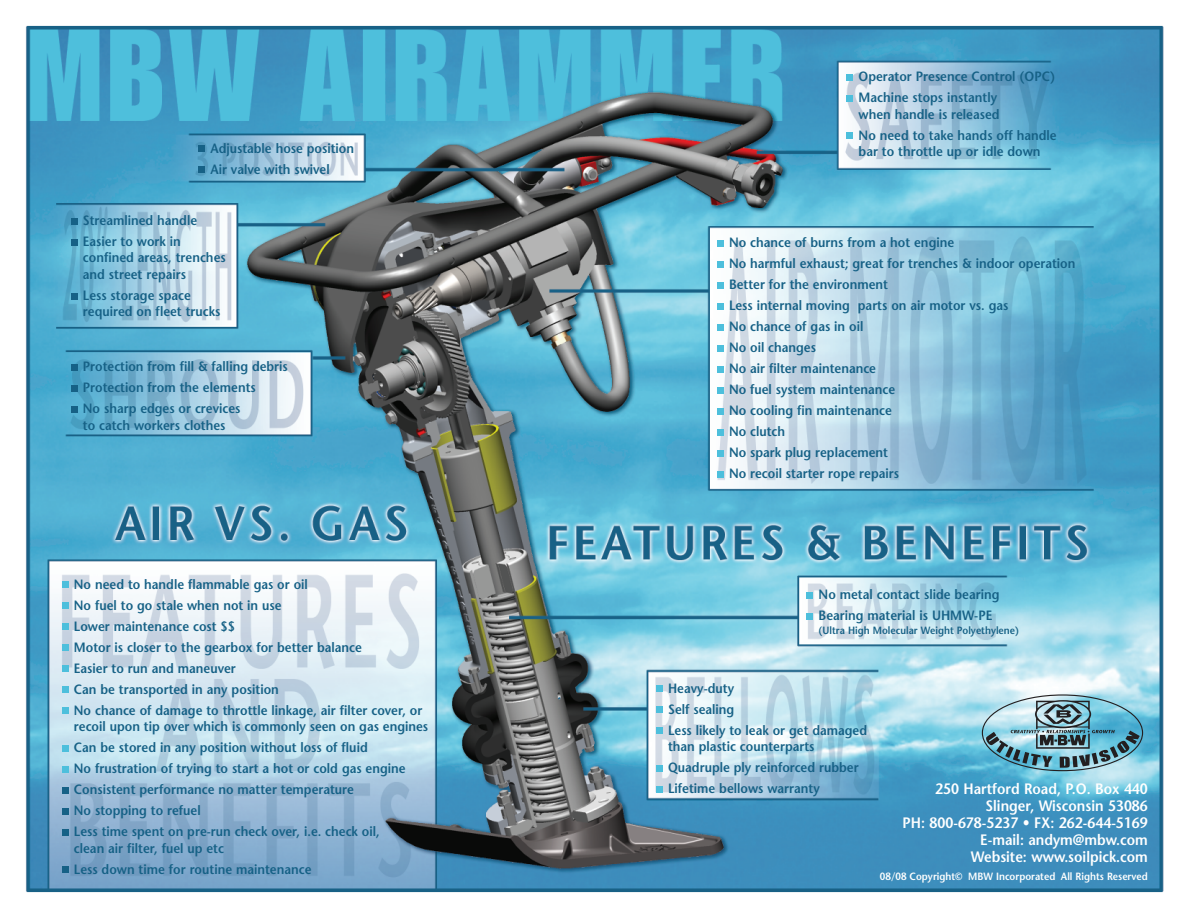
<style>
.page{position:relative;width:1188px;height:918px;background:#fff}
.page>*{position:absolute;margin:0;border:0;box-sizing:border-box;transform-origin:0 0}
.t1{font:600 15.15px/17px "Stone Sans";color:#fff;text-align:right;scale:.92 1}
.t2{font:600 13.5px/21px "Stone Sans";color:#166186;scale:.92 1}
.t3{font:600 10.5px "Stone Sans";color:#fff;scale:.92 1}
.t4{font:600 10.5px "Stone Sans";color:#166186;scale:.92 1}
</style>
<div class="page">
<img style="left:26px;top:25px;width:1138px;height:868px">
<svg style="left:986px;top:700px;width:154px;height:68px;background:#74a6b6"></svg>
<svg style="left:717px;top:471px;width:6px;height:6px"></svg>
<svg style="left:717px;top:450px;width:6px;height:6px"></svg>
<svg style="left:717px;top:429px;width:6px;height:6px"></svg>
<svg style="left:717px;top:408px;width:6px;height:6px"></svg>
<svg style="left:717px;top:387px;width:6px;height:6px"></svg>
<svg style="left:717px;top:366px;width:6px;height:6px"></svg>
<svg style="left:717px;top:345px;width:6px;height:6px"></svg>
<svg style="left:717px;top:324px;width:6px;height:6px"></svg>
<svg style="left:717px;top:303px;width:6px;height:6px"></svg>
<svg style="left:717px;top:282px;width:6px;height:6px"></svg>
<svg style="left:717px;top:261px;width:6px;height:6px"></svg>
<svg style="left:717px;top:240px;width:6px;height:6px"></svg>
<svg style="left:847px;top:133px;width:6px;height:6px"></svg>
<div style="left:847px;top:95px;width:6px;height:7px;background:#4dbfdc"></div>
<div style="left:847px;top:74px;width:6px;height:7px;background:#4dbfdc"></div>
<svg style="left:656px;top:786px;width:6px;height:6px"></svg>
<svg style="left:656px;top:765px;width:6px;height:6px"></svg>
<svg style="left:656px;top:728px;width:6px;height:6px"></svg>
<svg style="left:656px;top:707px;width:6px;height:6px"></svg>
<svg style="left:656px;top:686px;width:6px;height:6px"></svg>
<svg style="left:62px;top:867px;width:6px;height:6px"></svg>
<svg style="left:62px;top:829px;width:6px;height:6px"></svg>
<svg style="left:62px;top:808px;width:6px;height:6px"></svg>
<svg style="left:62px;top:787px;width:6px;height:6px"></svg>
<svg style="left:62px;top:766px;width:6px;height:6px"></svg>
<svg style="left:62px;top:745px;width:6px;height:6px"></svg>
<svg style="left:62px;top:708px;width:6px;height:6px"></svg>
<svg style="left:62px;top:687px;width:6px;height:6px"></svg>
<svg style="left:62px;top:666px;width:6px;height:6px"></svg>
<svg style="left:62px;top:645px;width:6px;height:6px"></svg>
<svg style="left:62px;top:624px;width:6px;height:6px"></svg>
<svg style="left:62px;top:603px;width:6px;height:6px"></svg>
<svg style="left:62px;top:582px;width:6px;height:6px"></svg>
<div style="left:198px;top:167px;width:7px;height:6px;background:#166186"></div>
<div style="left:198px;top:146px;width:7px;height:6px;background:#166186"></div>
<svg style="left:71px;top:293px;width:6px;height:6px"></svg>
<svg style="left:71px;top:239px;width:6px;height:6px"></svg>
<svg style="left:71px;top:218px;width:6px;height:6px"></svg>
<svg style="left:807px;top:613px;width:6px;height:6px"></svg>
<svg style="left:807px;top:592px;width:6px;height:6px"></svg>
<svg style="left:71px;top:406px;width:6px;height:6px"></svg>
<svg style="left:71px;top:385px;width:6px;height:6px"></svg>
<svg style="left:71px;top:364px;width:6px;height:6px"></svg>
<p class="t2" style="left:210px;top:139px;width:158px">Adjustable hose position<br>Air valve with swivel</p>
<p class="t2" style="left:83px;top:211px;width:126px">Streamlined handle<br>Easier to work in</p>
<p class="t2" style="left:83px;top:251px;width:157px;line-height:16.5px">confined areas, trenches and street repairs</p>
<p class="t2" style="left:83px;top:288px;width:151px;line-height:16.5px">Less storage space required on fleet trucks</p>
<p class="t2" style="left:83px;top:357px;width:224px">Protection from fill &amp; falling debris<br>Protection from the elements<br>No sharp edges or crevices</p>
<p class="t2" style="left:83px;top:416px;width:156px">to catch workers clothes</p>
<p class="t2" style="left:74px;top:575px;width:380px">No need to handle flammable gas or oil<br>No fuel to go stale when not in use<br>Lower maintenance cost $$<br>Motor is closer to the gearbox for better balance<br>Easier to run and maneuver<br>Can be transported in any position<br>No chance of damage to throttle linkage, air filter cover, or</p>
<p class="t2" style="left:74px;top:717px;width:387px">recoil upon tip over which is commonly seen on gas engines Can be stored in any position without loss of fluid<br>No frustration of trying to start a hot or cold gas engine Consistent performance no matter temperature<br>No stopping to refuel<br>Less time spent on pre-run check over, i.e. check oil,</p>
<p class="t2" style="left:74px;top:839px;width:260px">clean air filter, fuel up etc<br>Less down time for routine maintenance</p>
<p class="t2" style="left:859px;top:68px;width:215px">Operator Presence Control (OPC)<br>Machine stops instantly</p>
<p class="t2" style="left:859px;top:105px;width:217px">when handle is released<br>No need to take hands off handle</p>
<p class="t2" style="left:859px;top:143px;width:199px">bar to throttle up or idle down</p>
<p class="t2" style="left:729px;top:233px;width:378px">No chance of burns from a hot engine<br>No harmful exhaust; great for trenches &amp; indoor operation<br>Better for the environment<br>Less internal moving parts on air motor vs. gas<br>No chance of gas in oil<br>No oil changes<br>No air filter maintenance<br>No fuel system maintenance<br>No cooling fin maintenance<br>No clutch<br>No spark plug replacement<br>No recoil starter rope repairs</p>
<p class="t2" style="left:819px;top:585px;width:198px">No metal contact slide bearing<br>Bearing material is UHMW-PE</p>
<p class="t4" style="left:819px;top:626px;width:219px">(Ultra High Molecular Weight Polyethylene)</p>
<p class="t2" style="left:668px;top:679px;width:218px">Heavy-duty<br>Self sealing<br>Less likely to leak or get damaged</p>
<p class="t2" style="left:668px;top:737px;width:209px">than plastic counterparts<br>Quadruple ply reinforced rubber<br>Lifetime bellows warranty</p>
<p class="t1" style="left:903px;top:782px;width:268px">250 Hartford Road, P.O. Box 440<br>Slinger, Wisconsin 53086<br>PH: 800-678-5237 • FX: 262-644-5169<br>E-mail: andym@mbw.com<br>Website: www.soilpick.com</p>
<p class="t3" style="left:880px;top:872px;width:293px">08/08 Copyright© MBW Incorporated All Rights Reserved</p>
</div>
